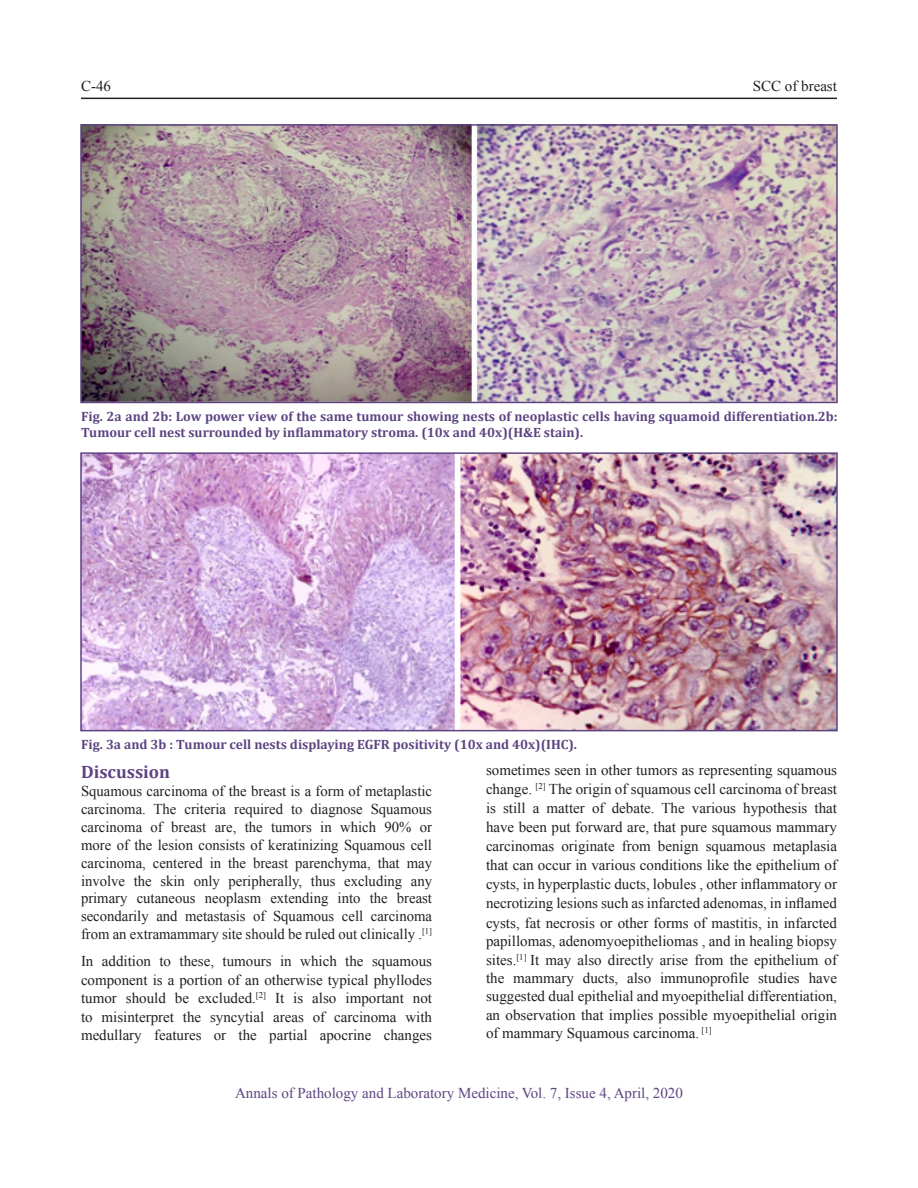
<style>
.page{position:relative;width:918px;height:1188px;background:#fff}
.page>*{position:absolute;margin:0;border:0;box-sizing:border-box;transform-origin:0 0}
.Subhead{font:700 18px "Cambria";color:#5d4481}
.BodyText{font:15px/18.8px "Times New Roman";color:#231f20;text-align:justify}
.t1{font:15px "Times New Roman";color:#5d4481}
.Foliu{font:15px "Times New Roman";color:#231f20}
.Fig_Caption{font:700 13.5px/16.2px "Cambria";color:#5d4481}
</style>
<div class="page">
<hr style="left:81px;top:98px;width:756px;height:1px;background:#231f20">
<img style="left:83px;top:127px;width:752px;height:273px">
<div style="left:80px;top:124px;width:758px;height:279px;border:2px solid #5d4481"></div>
<img style="left:83px;top:455px;width:752px;height:273px">
<div style="left:80px;top:452px;width:758px;height:279px;border:2px solid #5d4481"></div>
<p class="Foliu" style="left:81px;top:76px;width:31px">C-46</p>
<p class="Foliu" style="left:753px;top:76px;width:86px">SCC of breast</p>
<p class="Fig_Caption" style="left:81px;top:408px;width:758px">Fig. 2a and 2b: Low power view of the same tumour showing nests of neoplastic cells having squamoid differentiation.2b:<br>Tumour cell nest surrounded by inflammatory stroma. (10x and 40x)(H&amp;E stain).</p>
<p class="Fig_Caption" style="left:81px;top:736px;width:498px">Fig. 3a and 3b : Tumour cell nests displaying EGFR positivity (10x and 40x)(IHC).</p>
<p class="Subhead" style="left:81px;top:760px;width:91px">Discussion</p>
<p class="BodyText" style="left:81px;top:782px;width:353px;line-height:17.9px">Squamous carcinoma of the breast is a form of metaplastic carcinoma. The criteria required to diagnose Squamous carcinoma of breast are, the tumors in which 90% or more of the lesion consists of keratinizing Squamous cell carcinoma, centered in the breast parenchyma, that may involve the skin only peripherally, thus excluding any primary cutaneous neoplasm extending into the breast secondarily and metastasis of Squamous cell carcinoma from an extramammary site should be ruled out clinically .<sup>[1]</sup></p>
<p class="BodyText" style="left:81px;top:951px;width:353px">In addition to these, tumours in which the squamous component is a portion of an otherwise typical phyllodes tumor should be excluded.<sup>[2]</sup> It is also important not to misinterpret the syncytial areas of carcinoma with medullary features or the partial apocrine changes</p>
<p class="BodyText" style="left:486px;top:760px;width:353px">sometimes seen in other tumors as representing squamous change. <sup>[2]</sup> The origin of squamous cell carcinoma of breast is still a matter of debate. The various hypothesis that have been put forward are, that pure squamous mammary carcinomas originate from benign squamous metaplasia that can occur in various conditions like the epithelium of cysts, in hyperplastic ducts, lobules , other inflammatory or necrotizing lesions such as infarcted adenomas, in inflamed cysts, fat necrosis or other forms of mastitis, in infarcted papillomas, adenomyoepitheliomas , and in healing biopsy sites.<sup>[1]</sup> It may also directly arise from the epithelium of the mammary ducts, also immunoprofile studies have suggested dual epithelial and myoepithelial differentiation, an observation that implies possible myoepithelial origin of mammary Squamous carcinoma. <sup>[1]</sup></p>
<p class="t1" style="left:235px;top:1083px;width:449px">Annals of Pathology and Laboratory Medicine, Vol. 7, Issue 4, April, 2020</p>
</div>
